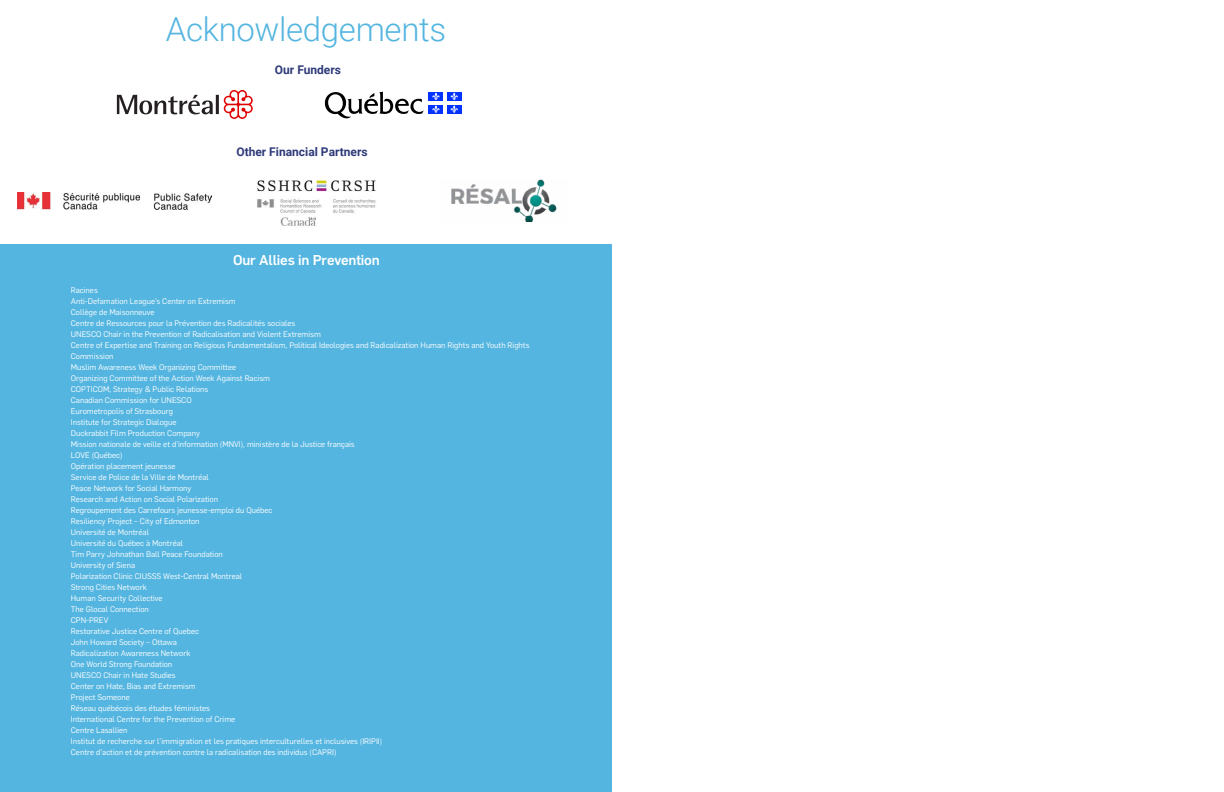
<style>
.page{position:relative;width:1224px;height:792px;background:#fff}
.page>*{position:absolute;margin:0;border:0;box-sizing:border-box;transform-origin:0 0}
.t1{font:300 33px "Roboto";letter-spacing:-.01em;color:#54b5e0}
.t2{font:500 14px "Flama";letter-spacing:-.01em;color:#fff}
.t3{font:700 12px "Roboto";color:#2e3a79}
.t4{font:8px/11px "Flama";color:#fff}
</style>
<div class="page">
<div style="left:0;top:245px;width:612px;height:547px;background:#54b5e0"></div>
<img style="left:17px;top:192px;width:194px;height:18px">
<svg style="left:117px;top:90px;width:136px;height:29px"></svg>
<svg style="left:325px;top:92px;width:99px;height:27px"></svg>
<div style="left:429px;top:92px;width:14px;height:9px;background:#03f"></div>
<div style="left:447px;top:92px;width:14px;height:9px;background:#03f"></div>
<div style="left:429px;top:105px;width:14px;height:8px;background:#03f"></div>
<svg style="left:432px;top:93px;width:8px;height:20px"></svg>
<div style="left:447px;top:105px;width:14px;height:8px;background:#03f"></div>
<svg style="left:450px;top:93px;width:8px;height:20px"></svg>
<img style="left:257px;top:179px;width:119px;height:47px">
<img style="left:451px;top:179px;width:106px;height:42px">
<h1 class="t1" style="left:166px;top:6px;width:282px">Acknowledgements</h1>
<h3 class="t3" style="left:275px;top:62px;width:68px">Our Funders</h3>
<h3 class="t3" style="left:236px;top:144px;width:133px">Other Financial Partners</h3>
<h2 class="t2" style="left:233px;top:250px;width:148px">Our Allies in Prevention</h2>
<p class="t4" style="left:71px;top:284px;width:460px">Racines<br>Anti-Defamation League’s Center on Extremism<br>Collège de Maisonneuve<br>Centre de Ressources pour la Prévention des Radicalités sociales<br>UNESCO Chair in the Prevention of Radicalisation and Violent Extremism<br>Centre of Expertise and Training on Religious Fundamentalism, Political Ideologies and Radicalization Human Rights and Youth Rights Commission<br>Muslim Awareness Week Organizing Committee<br>Organizing Committee of the Action Week Against Racism<br>COPTICOM, Strategy &amp; Public Relations<br>Canadian Commission for UNESCO<br>Eurometropolis of Strasbourg<br>Institute for Strategic Dialogue<br>Duckrabbit Film Production Company<br>Mission nationale de veille et d’information (MNVI), ministère de la Justice français<br>LOVE (Québec)<br>Opération placement jeunesse<br>Service de Police de la Ville de Montréal<br>Peace Network for Social Harmony<br>Research and Action on Social Polarization<br>Regroupement des Carrefours jeunesse-emploi du Québec<br>Resiliency Project – City of Edmonton<br>Université de Montréal<br>Université du Québec à Montréal<br>Tim Parry Johnathan Ball Peace Foundation<br>University of Siena<br>Polarization Clinic CIUSSS West-Central Montreal<br>Strong Cities Network<br>Human Security Collective<br>The Glocal Connection<br>CPN-PREV<br>Restorative Justice Centre of Quebec<br>John Howard Society – Ottawa<br>Radicalization Awareness Network<br>One World Strong Foundation<br>UNESCO Chair in Hate Studies<br>Center on Hate, Bias and Extremism<br>Project Someone<br>Réseau québécois des études féministes<br>International Centre for the Prevention of Crime<br>Centre Lasallien<br>Institut de recherche sur l’immigration et les pratiques interculturelles et inclusives (IRIPII)<br>Centre d’action et de prévention contre la radicalisation des individus (CAPRI)</p>
</div>
